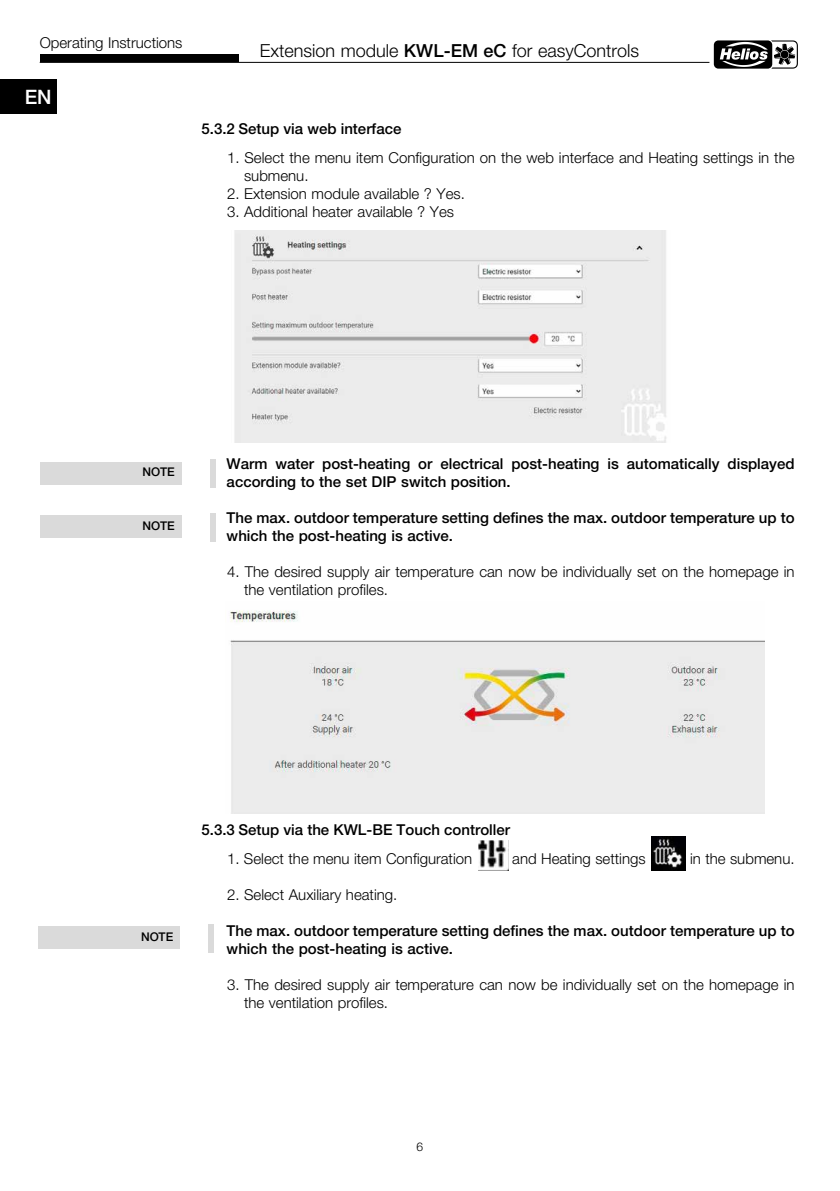
<style>
.page{position:relative;width:840px;height:1191px;background:#fff}
.page>*{position:absolute;margin:0;border:0;box-sizing:border-box;transform-origin:0 0}
.t1{font:500 20px "Helvetica Neue LTW1 G";color:#fff}
.t2{font:300 18px "Helvetica Neue LTW1 G";color:#000}
.t3{font:300 15px/18px "Helvetica Neue LTW1 G";color:#000}
.t4{font:500 15px/18px "Helvetica Neue LTW1 G";color:#000}
.t5{font:500 12px "Helvetica Neue LTW1 G";color:#000}
.t6{font:300 12px "Helvetica Neue LTW1 G";color:#000}
.s1{font-weight:500}
</style>
<div class="page">
<div style="left:0;top:79px;width:57px;height:34px;background:#000"></div>
<hr style="left:40px;top:62px;width:669px;height:1px;background:#000">
<svg style="left:797px;top:42px;width:1px;height:25px"></svg>
<div style="left:713px;top:40px;width:58px;height:29px;background:#000;border-radius:5px"></div>
<svg style="left:719px;top:40px;width:78px;height:29px"></svg>
<div style="left:40px;top:54px;width:198px;height:8px;background:#000"></div>
<img style="left:234px;top:230px;width:433px;height:212px">
<div style="left:210px;top:459px;width:5px;height:29px;background:#dadada"></div>
<div style="left:40px;top:462px;width:141px;height:22px;background:#dadada"></div>
<div style="left:210px;top:513px;width:5px;height:28px;background:#dadada"></div>
<div style="left:40px;top:515px;width:141px;height:23px;background:#dadada"></div>
<img style="left:230px;top:610px;width:533px;height:203px">
<img style="left:478px;top:841px;width:30px;height:29px">
<img style="left:651px;top:836px;width:33px;height:34px">
<div style="left:208px;top:924px;width:6px;height:28px;background:#dadada"></div>
<div style="left:38px;top:926px;width:142px;height:23px;background:#dadada"></div>
<p class="t3" style="left:40px;top:33px;width:144px">Operating Instructions</p>
<h1 class="t1" style="left:25px;top:84px;width:28px">EN</h1>
<p class="t2" style="left:260px;top:40px;width:380px">Extension module <span class="s1">KWL-EM eC</span> for easyControls</p>
<p class="t4" style="left:201px;top:119px;width:201px">5.3.2 Setup via web interface</p>
<p class="t3" style="left:244px;top:149px;width:551px;text-indent:-17px">1. Select the menu item Configuration on the web interface and Heating settings in the submenu.</p>
<p class="t3" style="left:227px;top:185px;width:239px">2. Extension module available ? Yes.</p>
<p class="t3" style="left:227px;top:203px;width:228px">3. Additional heater available ? Yes</p>
<p class="t5" style="left:142px;top:464px;width:34px">NOTE</p>
<p class="t5" style="left:142px;top:518px;width:34px">NOTE</p>
<p class="t4" style="left:226px;top:455px;width:569px">Warm water post-heating or electrical post-heating is automatically displayed according to the set DIP switch position.</p>
<p class="t4" style="left:226px;top:509px;width:569px">The max. outdoor temperature setting defines the max. outdoor temperature up to which the post-heating is active.</p>
<p class="t3" style="left:244px;top:563px;width:551px;text-indent:-17px">4. The desired supply air temperature can now be individually set on the homepage in the ventilation profiles.</p>
<p class="t5" style="left:141px;top:929px;width:34px">NOTE</p>
<p class="t4" style="left:201px;top:820px;width:310px">5.3.3 Setup via the KWL-BE Touch controller</p>
<p class="t3" style="left:227px;top:849px;width:246px">1. Select the menu item Configuration</p>
<p class="t3" style="left:512px;top:849px;width:135px">and Heating settings</p>
<p class="t3" style="left:689px;top:849px;width:106px">in the submenu.</p>
<p class="t3" style="left:227px;top:885px;width:172px">2. Select Auxiliary heating.</p>
<p class="t4" style="left:226px;top:922px;width:569px">The max. outdoor temperature setting defines the max. outdoor temperature up to which the post-heating is active.</p>
<p class="t3" style="left:244px;top:975px;width:551px;text-indent:-17px">3. The desired supply air temperature can now be individually set on the homepage in the ventilation profiles.</p>
<p class="t6" style="left:416px;top:1139px;width:8px">6</p>
</div>
